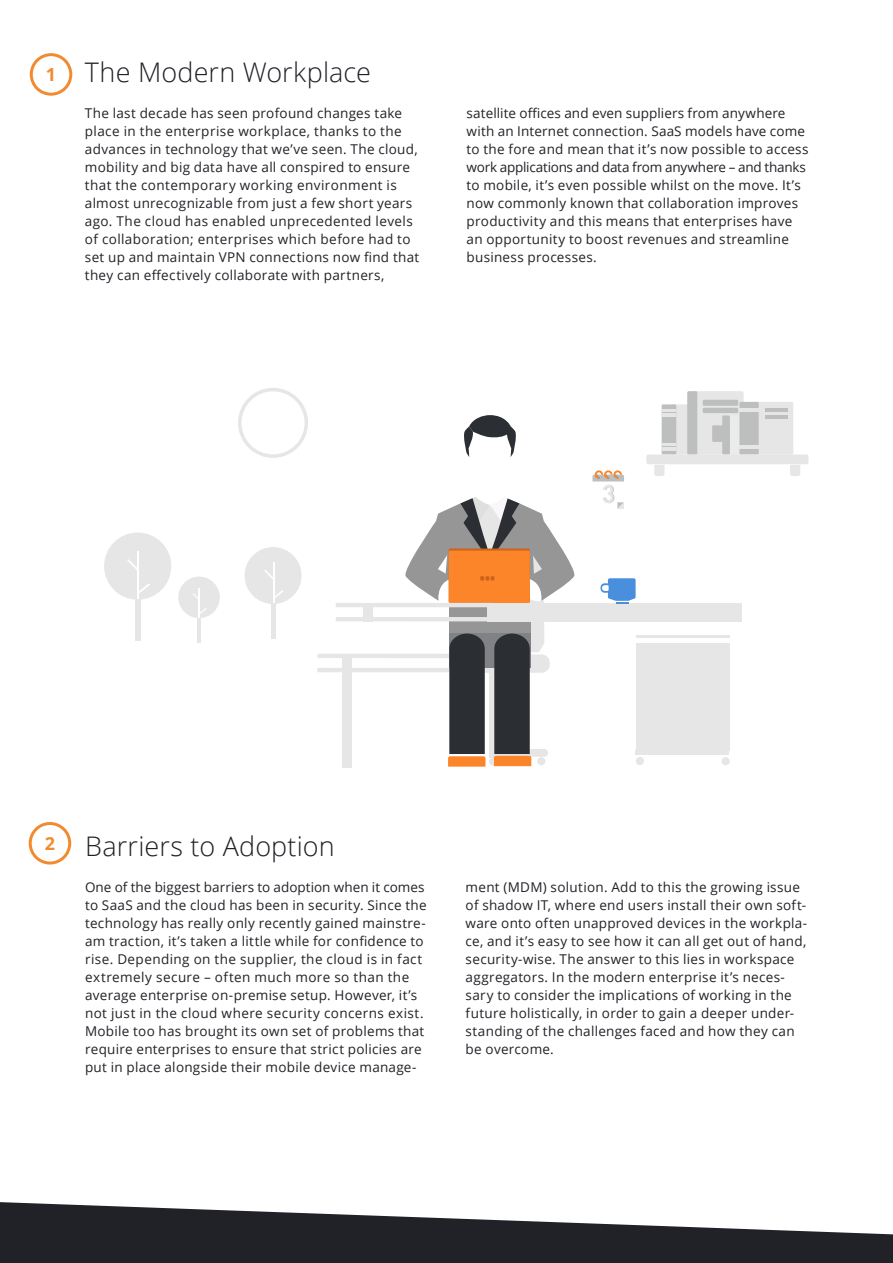
<style>
.page{position:relative;width:893px;height:1263px;background:#fff}
.page>*{position:absolute;margin:0;border:0;box-sizing:border-box;transform-origin:0 0}
.t1{font:300 27px "Open Sans";letter-spacing:.005em;color:#202227}
.t2{font:700 18px "Open Sans";color:#f28b30}
.t3{font:13.5px/18px "Open Sans";letter-spacing:.02em;color:#202227}
</style>
<div class="page">
<div style="left:135px;top:575px;width:6px;height:65px;background:#e6e6e6"></div>
<div style="left:104px;top:532px;width:67px;height:68px;background:#e6e6e6;border-radius:50%"></div>
<hr style="left:317px;top:654px;width:154px;height:4px;background:#e6e6e6">
<hr style="left:317px;top:668px;width:154px;height:4px;background:#e6e6e6">
<div style="left:342px;top:654px;width:10px;height:113px;background:#e6e6e6"></div>
<div style="left:671px;top:404px;width:36px;height:50px;background:#e6e6e6"></div>
<div style="left:662px;top:404px;width:14px;height:50px;background:#bdbfbf"></div>
<hr style="left:662px;top:447px;width:14px;height:3px;background:#e6e6e6">
<hr style="left:662px;top:443px;width:14px;height:3px;background:#e6e6e6">
<hr style="left:662px;top:413px;width:14px;height:3px;background:#e6e6e6">
<hr style="left:662px;top:409px;width:14px;height:3px;background:#e6e6e6">
<div style="left:687px;top:391px;width:10px;height:63px;background:#bdbfbf"></div>
<svg style="left:696px;top:391px;width:48px;height:63px"></svg>
<div style="left:722px;top:415px;width:8px;height:39px;background:#bdbfbf"></div>
<div style="left:753px;top:402px;width:40px;height:52px;background:#e6e6e6"></div>
<hr style="left:766px;top:408px;width:22px;height:3px;background:#bdbfbf">
<hr style="left:766px;top:415px;width:22px;height:4px;background:#bdbfbf">
<div style="left:739px;top:402px;width:20px;height:52px;background:#bdbfbf"></div>
<hr style="left:740px;top:408px;width:19px;height:3px;background:#e6e6e6">
<hr style="left:740px;top:445px;width:19px;height:3px;background:#e6e6e6">
<div style="left:646px;top:454px;width:162px;height:10px;background:#e6e6e6;border-radius:2px"></div>
<svg style="left:654px;top:465px;width:10px;height:11px"></svg>
<svg style="left:790px;top:465px;width:10px;height:11px"></svg>
<svg style="left:592px;top:470px;width:32px;height:39px"></svg>
<div style="left:487px;top:603px;width:255px;height:18px;background:#e6e6e6"></div>
<hr style="left:336px;top:603px;width:157px;height:4px;background:#e6e6e6">
<svg style="left:405px;top:415px;width:172px;height:352px"></svg>
<div style="left:636px;top:643px;width:93px;height:107px;background:#e6e6e6"></div>
<hr style="left:636px;top:635px;width:93px;height:3px;background:#e6e6e6">
<hr style="left:635px;top:751px;width:94px;height:4px;background:#e6e6e6">
<svg style="left:616px;top:602px;width:12px;height:1px"></svg>
<div style="left:608px;top:578px;width:28px;height:21px;background:#4a8fde;border-radius:2px"></div>
<div style="left:601px;top:583px;width:10px;height:10px;background:#4a8fde;border-radius:4px"></div>
<div style="left:602px;top:585px;width:7px;height:6px;background:#fff;border-radius:3px"></div>
<div style="left:537px;top:757px;width:8px;height:8px;background:#e6e6e6;border-radius:50%"></div>
<div style="left:636px;top:757px;width:8px;height:8px;background:#e6e6e6;border-radius:50%"></div>
<div style="left:722px;top:757px;width:8px;height:8px;background:#e6e6e6;border-radius:50%"></div>
<hr style="left:336px;top:617px;width:157px;height:4px;background:#e6e6e6">
<div style="left:364px;top:603px;width:9px;height:18px;background:#e6e6e6"></div>
<hr style="left:137px;top:551px;width:2px;height:47px;background:#fff">
<svg style="left:139px;top:584px;width:11px;height:9px"></svg>
<svg style="left:127px;top:559px;width:10px;height:11px"></svg>
<div style="left:238px;top:388px;width:70px;height:70px;background:#e6e6e6;border-radius:50%"></div>
<div style="left:242px;top:391px;width:63px;height:63px;background:#fff;border-radius:50%"></div>
<hr style="left:198px;top:603px;width:3px;height:40px;background:#e6e6e6">
<div style="left:178px;top:576px;width:42px;height:42px;background:#e6e6e6;border-radius:50%"></div>
<svg style="left:193px;top:588px;width:14px;height:29px"></svg>
<div style="left:271px;top:583px;width:5px;height:55px;background:#e6e6e6"></div>
<div style="left:245px;top:547px;width:57px;height:57px;background:#e6e6e6;border-radius:50%"></div>
<hr style="left:273px;top:562px;width:1px;height:41px;background:#fff">
<svg style="left:274px;top:590px;width:9px;height:9px"></svg>
<svg style="left:264px;top:570px;width:9px;height:9px"></svg>
<div style="left:30px;top:53px;width:42px;height:43px;border:3px solid #f28b30;border-radius:50%"></div>
<div style="left:29px;top:822px;width:42px;height:42px;border:3px solid #f28b30;border-radius:50%"></div>
<svg style="left:0;top:1202px;width:893px;height:61px;fill:#202227"></svg>
<h2 class="t2" style="left:46px;top:62px;width:12px">1</h2>
<h1 class="t1" style="left:85px;top:53px;width:287px">The Modern Workplace</h1>
<p class="t3" style="left:85px;top:104px;width:336px">The last decade has seen profound changes take place in the enterprise workplace, thanks to the advances in technology that we’ve seen. The cloud, mobility and big data have all conspired to ensure that the contemporary working environment is almost unrecognizable from just a few short years ago. The cloud has enabled unprecedented levels of collaboration; enterprises which before had to set up and maintain VPN connections now find that they can effectively collaborate with partners,</p>
<p class="t3" style="left:467px;top:103px;width:343px">satellite offices and even suppliers from anywhere with an Internet connection. SaaS models have come to the fore and mean that it’s now possible to access work applications and data from anywhere – and thanks to mobile, it’s even possible whilst on the move. It’s now commonly known that collaboration improves productivity and this means that enterprises have an opportunity to boost revenues and streamline business processes.</p>
<h2 class="t2" style="left:45px;top:831px;width:12px">2</h2>
<h1 class="t1" style="left:85px;top:827px;width:251px">Barriers to Adoption</h1>
<p class="t3" style="left:85px;top:878px;width:343px">One of the biggest barriers to adoption when it comes to SaaS and the cloud has been in security. Since the technology has really only recently gained mainstre&shy;am traction, it’s taken a little while for confidence to rise. Depending on the supplier, the cloud is in fact extremely secure – often much more so than the average enterprise on-premise setup. However, it’s not just in the cloud where security concerns exist.<br>Mobile too has brought its own set of problems that require enterprises to ensure that strict policies are put in place alongside their mobile device manage-</p>
<p class="t3" style="left:466px;top:877px;width:343px">ment (MDM) solution. Add to this the growing issue of shadow IT, where end users install their own soft&shy;ware onto often unapproved devices in the workpla&shy;ce, and it’s easy to see how it can all get out of hand, security-wise. The answer to this lies in workspace aggregators. In the modern enterprise it’s neces&shy;sary to consider the implications of working in the future holistically, in order to gain a deeper under&shy;standing of the challenges faced and how they can be overcome.</p>
</div>
